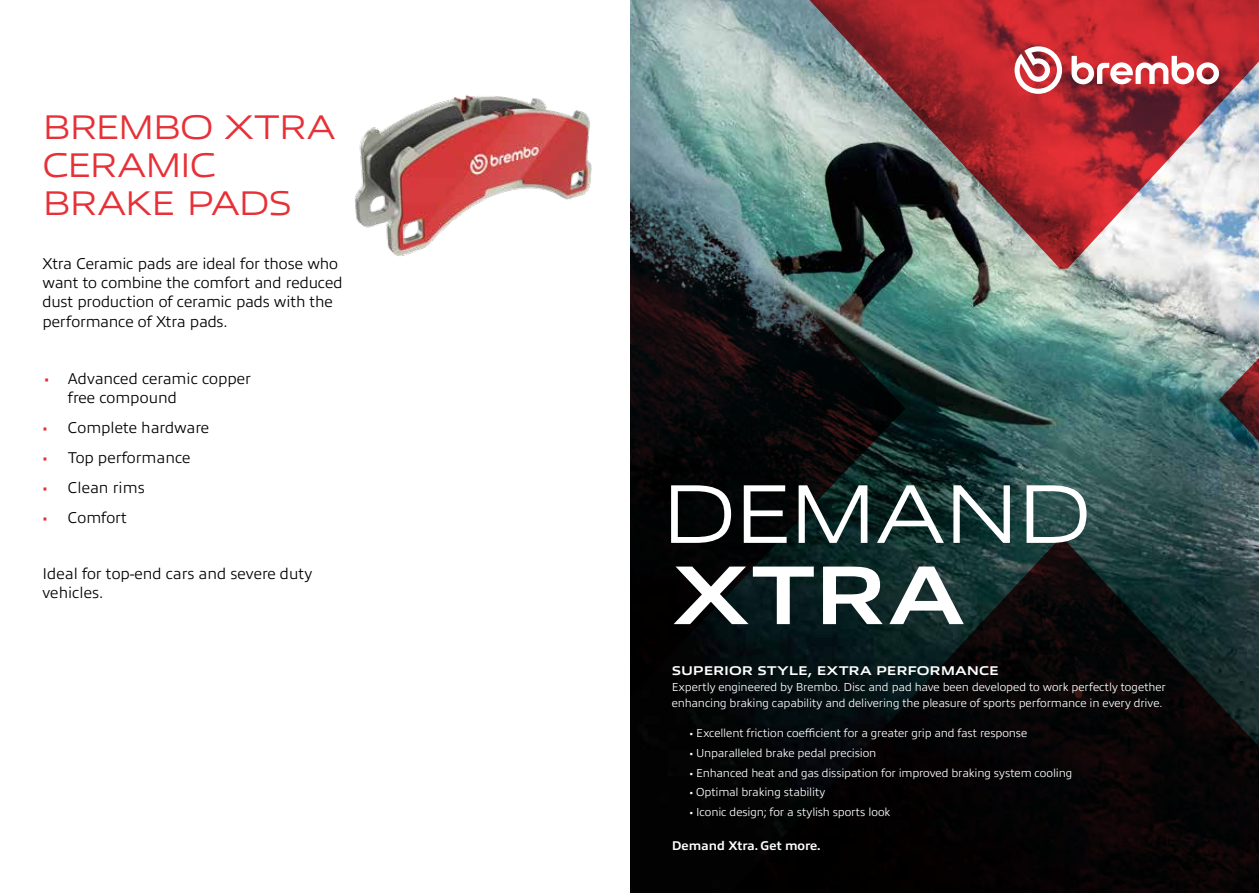
<style>
.page{position:relative;width:1259px;height:893px;background:#fff}
.page>*{position:absolute;margin:0;border:0;box-sizing:border-box;transform-origin:0 0}
.t1{font:300 84px "Allumi Pro Extended";letter-spacing:-.03em;color:#fff}
.t2{font:700 84px "Allumi Pro Extended";color:#fff}
.t3{font:300 34.5px/37.8px "Allumi Pro Extended";letter-spacing:-.045em;color:#e73037}
.t4{font:300 15.75px/19px "Allumi Pro";letter-spacing:-.005em;color:#000}
.t5{font:700 12.75px "Allumi Pro Extended";letter-spacing:-.01em;color:#fff}
.t6{font:700 12.75px "Allumi Pro";color:#fff}
.t7{font:300 11.7px/16.2px "Allumi Pro";letter-spacing:-.01em;color:#fff}
.s1{color:#e73037}
</style>
<div class="page">
<img style="left:630px;top:0;width:629px;height:893px">
<svg style="left:1014px;top:46px;width:48px;height:48px"></svg>
<svg style="left:1071px;top:56px;width:148px;height:28px"></svg>
<div style="left:1074px;top:688px;width:8px;height:10px;background:#3c1810;border-radius:50%"></div>
<img style="left:355px;top:95px;width:237px;height:161px">
<h2 class="t3" style="left:43px;top:106px;width:294px">BREMBO XTRA<br>CERAMIC<br>BRAKE PADS</h2>
<h3 class="t4" style="left:43px;top:253px;width:302px">Xtra Ceramic pads are ideal for those who want to combine the comfort and reduced dust production of ceramic pads with the performance of Xtra pads.</h3>
<h3 class="t4" style="left:68px;top:368px;width:185px;text-indent:-24px"><span class="s1">•</span> Advanced ceramic copper free compound</h3>
<h3 class="t4" style="left:43px;top:416px;width:168px"><span class="s1">•</span> Complete hardware</h3>
<h3 class="t4" style="left:43px;top:446px;width:149px"><span class="s1">•</span> Top performance</h3>
<h3 class="t4" style="left:43px;top:476px;width:104px"><span class="s1">•</span> Clean rims</h3>
<h3 class="t4" style="left:43px;top:506px;width:86px"><span class="s1">•</span> Comfort</h3>
<h1 class="t1" style="left:660px;top:453px;width:432px">DEMAND</h1>
<h3 class="t4" style="left:43px;top:563px;width:271px">Ideal for top-end cars and severe duty vehicles.</h3>
<h1 class="t2" style="left:672px;top:533px;width:295px">XTRA</h1>
<p class="t5" style="left:672px;top:661px;width:328px">SUPERIOR STYLE, EXTRA PERFORMANCE</p>
<p class="t7" style="left:672px;top:678px;width:495px">Expertly engineered by Brembo. Disc and pad have been developed to work perfectly together enhancing braking capability and delivering the pleasure of sports performance in every drive.</p>
<p class="t7" style="left:689px;top:724px;width:339px">• Excellent friction coefficient for a greater grip and fast response</p>
<p class="t7" style="left:689px;top:744px;width:188px">• Unparalleled brake pedal precision</p>
<p class="t7" style="left:689px;top:764px;width:384px">• Enhanced heat and gas dissipation for improved braking system cooling</p>
<p class="t7" style="left:689px;top:783px;width:137px">• Optimal braking stability</p>
<p class="t7" style="left:689px;top:803px;width:202px">• Iconic design; for a stylish sports look</p>
<p class="t6" style="left:672px;top:836px;width:150px">Demand Xtra. Get more.</p>
</div>
